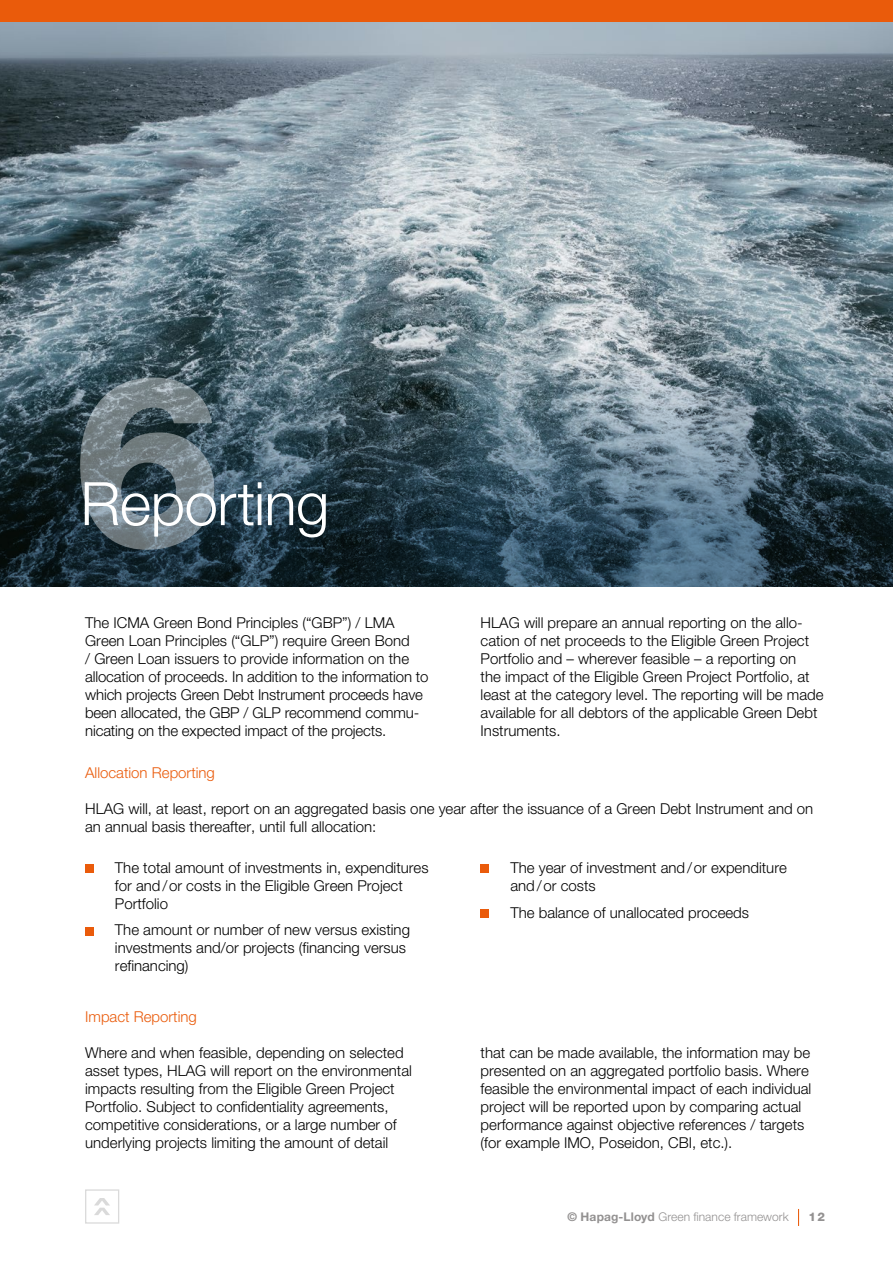
<style>
.page{position:relative;width:893px;height:1263px;background:#fff}
.page>*{position:absolute;margin:0;border:0;box-sizing:border-box;transform-origin:0 0}
.t1{font:800 240.9px "Helvetica Neue LT";color:#fff}
.t2{font:300 60px "Helvetica Neue LT";letter-spacing:-.01em;color:#fff}
.t3{font:300 15px/18px "Helvetica Neue LT";color:#000}
.t4{font:300 15px "Helvetica Neue LT";color:#ea5b0b}
.t5{font:300 12px "Helvetica Neue LT";letter-spacing:.005em;color:#939191}
.t6{font:800 12px "Helvetica Neue LT";color:#939191}
.s1{font-weight:700}
</style>
<div class="page">
<svg style="left:798px;top:1209px;width:1px;height:17px"></svg>
<img style="left:0;top:21px;width:893px;height:330px">
<svg style="left:0;top:351px;width:893px;height:236px;background:#3e5460"></svg>
<div style="left:0;top:0;width:893px;height:21px;background:#ea5b0b"></div>
<div style="left:481px;top:864px;width:8px;height:9px;background:#ea5b0b"></div>
<div style="left:481px;top:909px;width:8px;height:8px;background:#ea5b0b"></div>
<div style="left:85px;top:864px;width:9px;height:9px;background:#ea5b0b"></div>
<div style="left:85px;top:927px;width:9px;height:8px;background:#ea5b0b"></div>
<svg style="left:94px;top:1198px;width:16px;height:17px"></svg>
<div style="left:85px;top:1189px;width:34px;height:34px;border:1px solid #dadada"></div>
<h1 class="t1" style="left:71px;top:318px;width:153px">6</h1>
<h2 class="t2" style="left:80px;top:467px;width:250px">Reporting</h2>
<p class="t3" style="left:85px;top:614px;width:345px">The ICMA Green Bond Principles (“GBP”) / LMA Green Loan Principles (“GLP”) require Green Bond<br>/ Green Loan issuers to provide information on the allocation of proceeds. In addition to the information to which projects Green Debt Instrument proceeds have been allocated, the GBP / GLP recommend commu&shy;nicating on the expected impact of the projects.</p>
<p class="t3" style="left:481px;top:614px;width:344px">HLAG will prepare an annual reporting on the allo&shy;cation of net proceeds to the Eligible Green Project Portfolio and – wherever feasible – a reporting on<br>the impact of the Eligible Green Project Portfolio, at least at the category level. The reporting will be made available for all debtors of the applicable Green Debt Instruments.</p>
<p class="t4" style="left:85px;top:764px;width:131px">Allocation Reporting</p>
<p class="t3" style="left:85px;top:800px;width:729px">HLAG will, at least, report on an aggregated basis one year after the issuance of a Green Debt Instrument and on an annual basis thereafter, until full allocation:</p>
<p class="t3" style="left:115px;top:858px;width:315px">The total amount of investments in, expenditures for and / or costs in the Eligible Green Project<br>Portfolio</p>
<p class="t3" style="left:115px;top:921px;width:297px">The amount or number of new versus existing investments and/or projects (financing versus refinancing)</p>
<p class="t3" style="left:510px;top:858px;width:278px">The year of investment and / or expenditure and / or costs</p>
<p class="t3" style="left:510px;top:903px;width:240px">The balance of unallocated proceeds</p>
<p class="t4" style="left:85px;top:1007px;width:113px">Impact Reporting</p>
<p class="t3" style="left:85px;top:1043px;width:328px">Where and when feasible, depending on selected asset types, HLAG will report on the environmental impacts resulting from the Eligible Green Project Portfolio. Subject to confidentiality agreements, competitive considerations, or a large number of underlying projects limiting the amount of detail</p>
<p class="t3" style="left:481px;top:1043px;width:332px">that can be made available, the information may be presented on an aggregated portfolio basis. Where feasible the environmental impact of each individual project will be reported upon by comparing actual performance against objective references / targets (for example IMO, Poseidon, CBI, etc.).</p>
<p class="t5" style="left:568px;top:1210px;width:223px"><span class="s1">© Hapag-Lloyd</span> Green finance framework</p>
<p class="t6" style="left:809px;top:1210px;width:18px">12</p>
</div>
